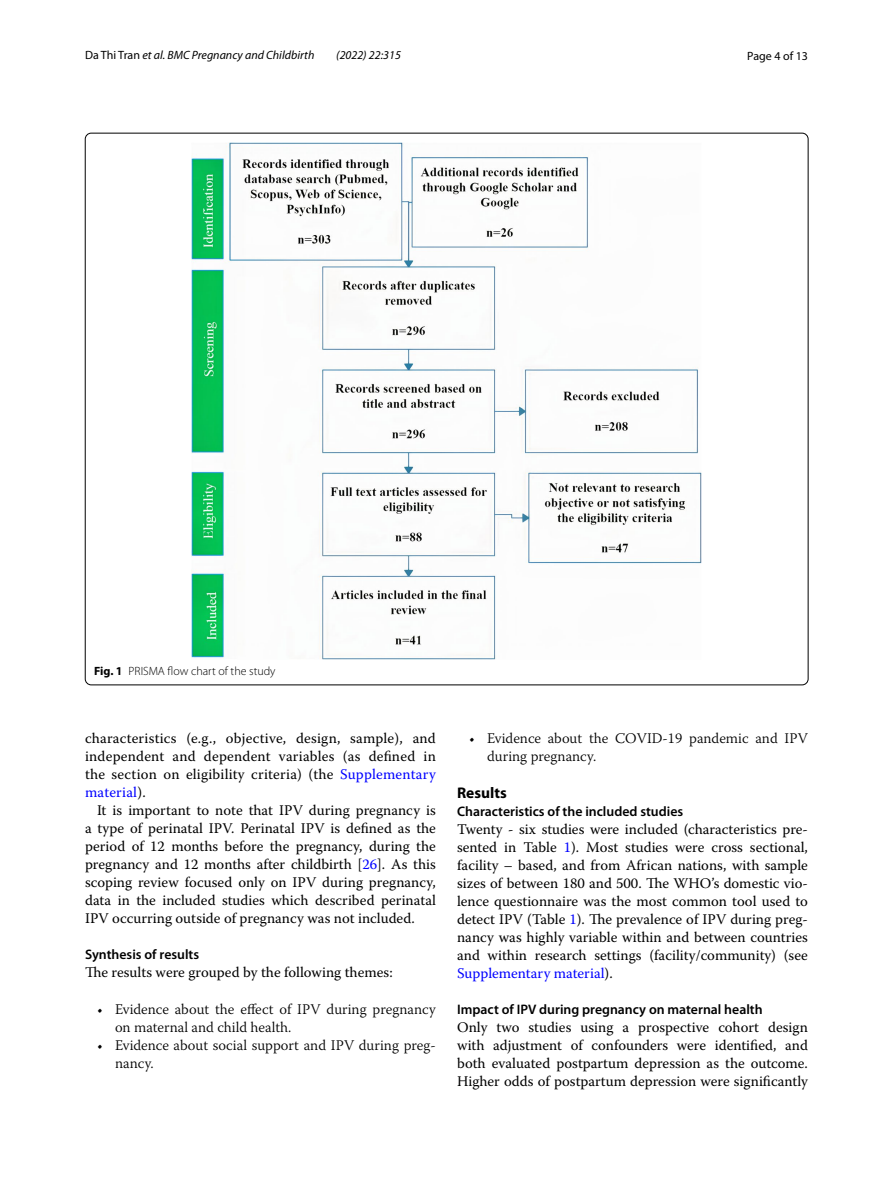
<style>
.page{position:relative;width:893px;height:1187px;background:#fff}
.page>*{position:absolute;margin:0;border:0;box-sizing:border-box;transform-origin:0 0}
.t1{font:700 15.45px "Myriad Pro";color:#000}
.t2{font:14.7px/18px "Warnock Pro";color:#000;text-align:justify}
.t3{font:300 14.7px/18px "Warnock Pro";color:#000}
.t4{font:600 13.8px "Myriad Pro";color:#000}
.t5{font:italic 12px "Myriad Pro";color:#000}
.t6{font:300 12px "Myriad Pro";color:#000}
.t7{font:12px "Myriad Pro";color:#000}
.s1{font-style:normal}
.s2{font-weight:700}
.s3{color:#00f}
</style>
<div class="page">
<img style="left:191px;top:142px;width:511px;height:517px">
<p class="t5" style="left:85px;top:48px;width:231px"><span class="s1">Da Thi Tran</span> et al. BMC Pregnancy and Childbirth</p>
<p class="t5" style="left:336px;top:48px;width:66px">(2022) 22:315</p>
<p class="t7" style="left:747px;top:48px;width:62px">Page 4 of 13</p>
<p class="t6" style="left:94px;top:664px;width:183px"><span class="s2">Fig. 1</span> PRISMA flow chart of the study</p>
<p class="t2" style="left:85px;top:729px;width:352px">characteristics (e.g., objective, design, sample), and independent and dependent variables (as defined in the section on eligibility criteria) (the <span class="s3">Supplementary material</span>).</p>
<p class="t2" style="left:85px;top:801px;width:352px;text-indent:12px">It is important to note that IPV during pregnancy is a type of perinatal IPV. Perinatal IPV is defined as the period of 12 months before the pregnancy, during the pregnancy and 12 months after childbirth [<span class="s3">26</span>]. As this scoping review focused only on IPV during pregnancy, data in the included studies which described perinatal IPV occurring outside of pregnancy was not included.</p>
<p class="t4" style="left:85px;top:945px;width:116px">Synthesis of results</p>
<p class="t2" style="left:85px;top:963px;width:309px">The results were grouped by the following themes:</p>
<p class="t3" style="left:115px;top:999px;width:322px;text-indent:-18px">• Evidence about the effect of IPV during pregnancy on maternal and child health.</p>
<p class="t3" style="left:115px;top:1035px;width:322px;text-indent:-18px">• Evidence about social support and IPV during preg&shy;nancy.</p>
<p class="t3" style="left:487px;top:729px;width:322px;text-indent:-18px">• Evidence about the COVID-19 pandemic and IPV during pregnancy.</p>
<p class="t1" style="left:457px;top:782px;width:51px">Results</p>
<p class="t4" style="left:457px;top:802px;width:228px">Characteristics of the included studies</p>
<p class="t2" style="left:457px;top:819px;width:352px">Twenty - six studies were included (characteristics pre&shy;sented in Table <span class="s3">1</span>). Most studies were cross sectional, facility – based, and from African nations, with sample sizes of between 180 and 500. The WHO’s domestic vio&shy;lence questionnaire was the most common tool used to detect IPV (Table <span class="s3">1</span>). The prevalence of IPV during preg&shy;nancy was highly variable within and between countries and within research settings (facility/community) (see <span class="s3">Supplementary material</span>).</p>
<p class="t4" style="left:457px;top:1000px;width:307px">Impact of IPV during pregnancy on maternal health</p>
<p class="t2" style="left:457px;top:1017px;width:352px">Only two studies using a prospective cohort design with adjustment of confounders were identified, and both evaluated postpartum depression as the outcome.<br>Higher odds of postpartum depression were significantly</p>
</div>
